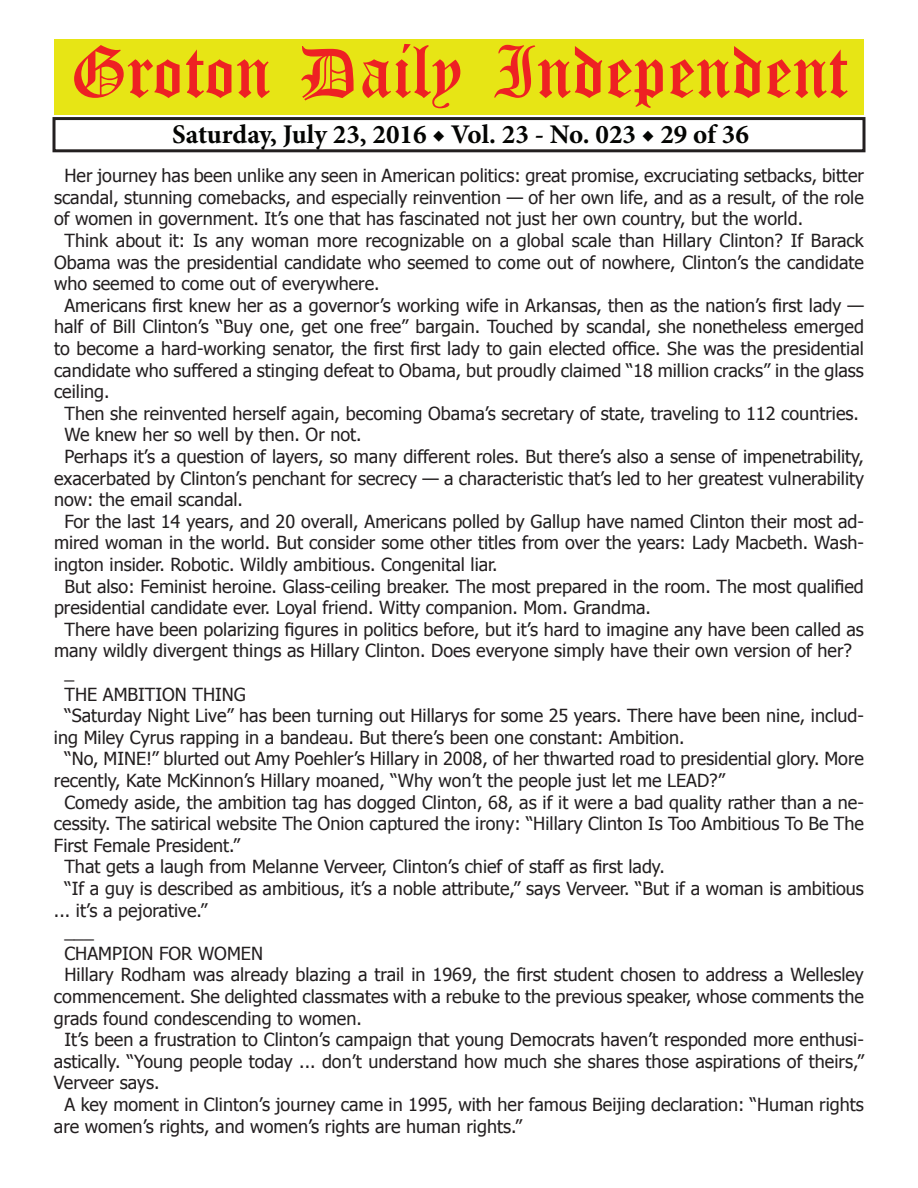
<style>
.page{position:relative;width:918px;height:1188px;background:#fff}
.page>*{position:absolute;margin:0;border:0;box-sizing:border-box;transform-origin:0 0}
.t1{font:54px "Old English Five";color:#ee2123}
.t2{font:700 27px "Minion Pro";color:#040503}
.t3{font:18px "Tahoma";color:#231f20}
</style>
<div class="page">
<div style="left:52px;top:117px;width:814px;height:35px;border:3px solid #231f20"></div>
<div style="left:54px;top:40px;width:810px;height:75px;background:#e7e515"></div>
<h1 class="t1" style="left:70px;top:47px;width:779px">Groton Daily Independent</h1>
<h2 class="t2" style="left:172px;top:116px;width:578px">Saturday, July 23, 2016 ◆ Vol. 23 - No. 023 ◆ 29 of 36</h2>
<p class="t3" style="left:64px;top:164px;width:801px">Her journey has been unlike any seen in American politics: great promise, excruciating setbacks, bitter</p>
<p class="t3" style="left:54px;top:185px;width:811px">scandal, stunning comebacks, and especially reinvention — of her own life, and as a result, of the role</p>
<p class="t3" style="left:54px;top:207px;width:751px">of women in government. It’s one that has fascinated not just her own country, but the world.</p>
<p class="t3" style="left:64px;top:228px;width:801px">Think about it: Is any woman more recognizable on a global scale than Hillary Clinton? If Barack</p>
<p class="t3" style="left:54px;top:250px;width:811px">Obama was the presidential candidate who seemed to come out of nowhere, Clinton’s the candidate</p>
<p class="t3" style="left:54px;top:272px;width:327px">who seemed to come out of everywhere.</p>
<p class="t3" style="left:64px;top:293px;width:801px">Americans first knew her as a governor’s working wife in Arkansas, then as the nation’s first lady —</p>
<p class="t3" style="left:54px;top:315px;width:811px">half of Bill Clinton’s “Buy one, get one free” bargain. Touched by scandal, she nonetheless emerged</p>
<p class="t3" style="left:54px;top:336px;width:812px">to become a hard-working senator, the first first lady to gain elected office. She was the presidential</p>
<p class="t3" style="left:54px;top:358px;width:811px">candidate who suffered a stinging defeat to Obama, but proudly claimed “18 million cracks” in the glass</p>
<p class="t3" style="left:54px;top:380px;width:57px">ceiling.</p>
<p class="t3" style="left:64px;top:401px;width:796px">Then she reinvented herself again, becoming Obama’s secretary of state, traveling to 112 countries.</p>
<p class="t3" style="left:64px;top:423px;width:299px">We knew her so well by then. Or not.</p>
<p class="t3" style="left:64px;top:444px;width:801px">Perhaps it’s a question of layers, so many different roles. But there’s also a sense of impenetrability,</p>
<p class="t3" style="left:54px;top:466px;width:811px">exacerbated by Clinton’s penchant for secrecy — a characteristic that’s led to her greatest vulnerability</p>
<p class="t3" style="left:54px;top:488px;width:191px">now: the email scandal.</p>
<p class="t3" style="left:64px;top:509px;width:801px">For the last 14 years, and 20 overall, Americans polled by Gallup have named Clinton their most ad-</p>
<p class="t3" style="left:54px;top:531px;width:811px">mired woman in the world. But consider some other titles from over the years: Lady Macbeth. Wash-</p>
<p class="t3" style="left:54px;top:552px;width:445px">ington insider. Robotic. Wildly ambitious. Congenital liar.</p>
<p class="t3" style="left:64px;top:574px;width:801px">But also: Feminist heroine. Glass-ceiling breaker. The most prepared in the room. The most qualified</p>
<p class="t3" style="left:54px;top:596px;width:599px">presidential candidate ever. Loyal friend. Witty companion. Mom. Grandma.</p>
<p class="t3" style="left:64px;top:617px;width:801px">There have been polarizing figures in politics before, but it’s hard to imagine any have been called as</p>
<p class="t3" style="left:54px;top:639px;width:800px">many wildly divergent things as Hillary Clinton. Does everyone simply have their own version of her?</p>
<p class="t3" style="left:64px;top:660px;width:11px">_</p>
<p class="t3" style="left:64px;top:682px;width:183px">THE AMBITION THING</p>
<p class="t3" style="left:64px;top:704px;width:801px">“Saturday Night Live” has been turning out Hillarys for some 25 years. There have been nine, includ-</p>
<p class="t3" style="left:54px;top:725px;width:632px">ing Miley Cyrus rapping in a bandeau. But there’s been one constant: Ambition.</p>
<p class="t3" style="left:64px;top:747px;width:801px">“No, MINE!” blurted out Amy Poehler’s Hillary in 2008, of her thwarted road to presidential glory. More</p>
<p class="t3" style="left:54px;top:768px;width:673px">recently, Kate McKinnon’s Hillary moaned, “Why won’t the people just let me LEAD?”</p>
<p class="t3" style="left:64px;top:790px;width:801px">Comedy aside, the ambition tag has dogged Clinton, 68, as if it were a bad quality rather than a ne-</p>
<p class="t3" style="left:54px;top:812px;width:811px">cessity. The satirical website The Onion captured the irony: “Hillary Clinton Is Too Ambitious To Be The</p>
<p class="t3" style="left:54px;top:833px;width:188px">First Female President.”</p>
<p class="t3" style="left:64px;top:855px;width:602px">That gets a laugh from Melanne Verveer, Clinton’s chief of staff as first lady.</p>
<p class="t3" style="left:64px;top:876px;width:801px">“If a guy is described as ambitious, it’s a noble attribute,” says Verveer. “But if a woman is ambitious</p>
<p class="t3" style="left:54px;top:898px;width:155px">... it’s a pejorative.”</p>
<p class="t3" style="left:64px;top:920px;width:31px">___</p>
<p class="t3" style="left:64px;top:941px;width:200px">CHAMPION FOR WOMEN</p>
<p class="t3" style="left:64px;top:963px;width:801px">Hillary Rodham was already blazing a trail in 1969, the first student chosen to address a Wellesley</p>
<p class="t3" style="left:54px;top:984px;width:812px">commencement. She delighted classmates with a rebuke to the previous speaker, whose comments the</p>
<p class="t3" style="left:54px;top:1006px;width:309px">grads found condescending to women.</p>
<p class="t3" style="left:64px;top:1028px;width:801px">It’s been a frustration to Clinton’s campaign that young Democrats haven’t responded more enthusi-</p>
<p class="t3" style="left:54px;top:1049px;width:811px">astically. “Young people today ... don’t understand how much she shares those aspirations of theirs,”</p>
<p class="t3" style="left:54px;top:1071px;width:107px">Verveer says.</p>
<p class="t3" style="left:64px;top:1092px;width:801px">A key moment in Clinton’s journey came in 1995, with her famous Beijing declaration: “Human rights</p>
<p class="t3" style="left:54px;top:1114px;width:469px">are women’s rights, and women’s rights are human rights.”</p>
</div>
